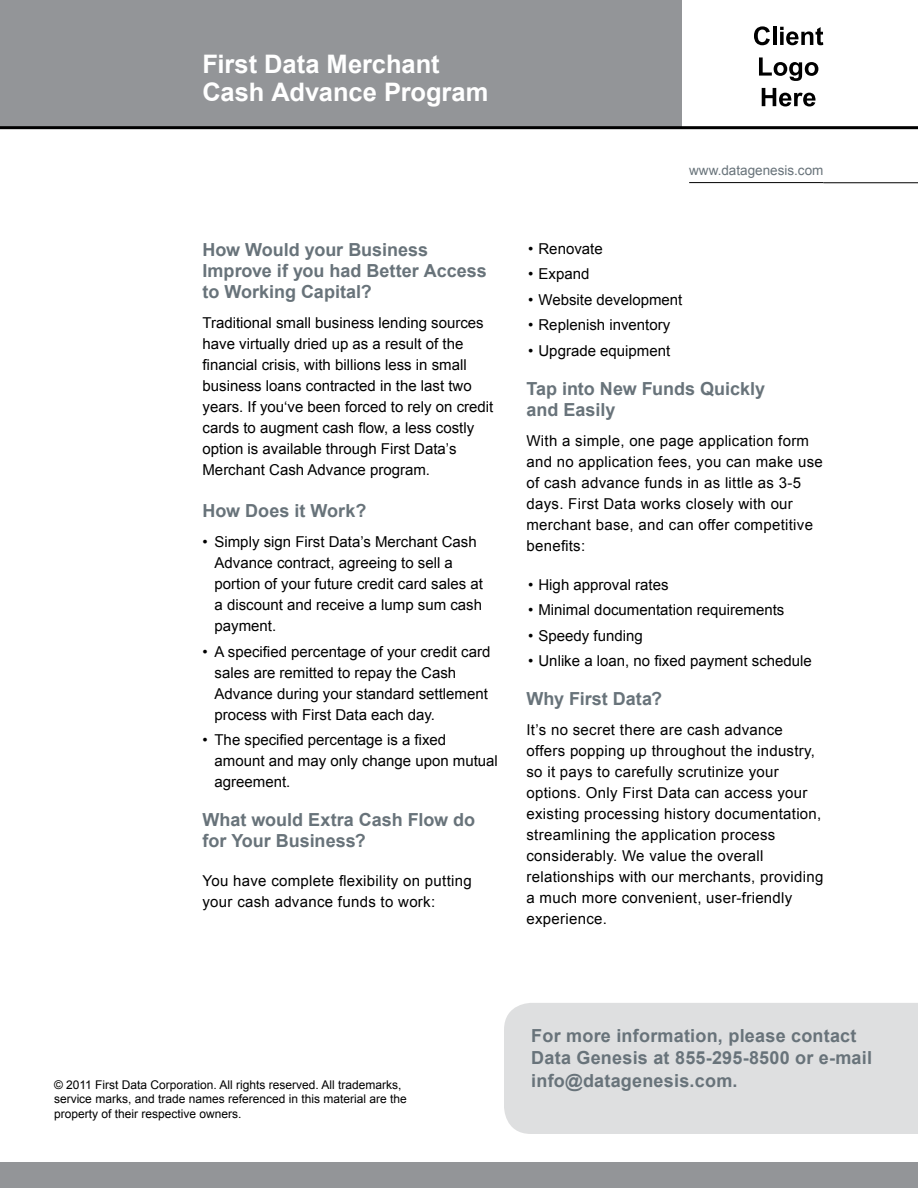
<style>
.page{position:relative;width:918px;height:1188px;background:#fff}
.page>*{position:absolute;margin:0;border:0;box-sizing:border-box;transform-origin:0 0}
.t1{font:700 25.5px/28.5px "Arial";color:#fff}
.t2{font:700 18px/21px "Arial";color:#68737a}
.t3{font:15px/21px "Arial";color:#000}
.t4{font:15px/21px "Arial";letter-spacing:.02em;color:#000}
.t5{font:13.5px "Arial";color:#68737a}
.t6{font:12px/14.4px "Arial";color:#000}
</style>
<div class="page">
<div style="left:0;top:0;width:681px;height:128px;background:#939598"></div>
<div style="left:0;top:1163px;width:918px;height:25px;background:#939598"></div>
<svg style="left:754px;top:26px;width:16px;height:19px"></svg>
<hr style="left:773px;top:27px;width:4px;height:18px;background:#000">
<svg style="left:780px;top:27px;width:43px;height:18px"></svg>
<svg style="left:759px;top:57px;width:59px;height:24px"></svg>
<svg style="left:762px;top:88px;width:54px;height:18px"></svg>
<hr style="left:0;top:126px;width:918px;height:3px;background:#000">
<hr style="left:824px;top:182px;width:94px;height:1px;background:#000">
<div style="left:504px;top:1003px;width:414px;height:131px;background:#dedfe0"></div>
<hr style="left:689px;top:182px;width:135px;height:1px;background:#000">
<h1 class="t1" style="left:202px;top:50px;width:287px">First Data Merchant<br>Cash Advance Program</h1>
<p class="t2" style="left:202px;top:240px;width:286px">How Would your Business<br>Improve if you had Better Access to Working Capital?</p>
<p class="t3" style="left:202px;top:312px;width:292px">Traditional small business lending sources have virtually dried up as a result of the financial crisis, with billions less in small business loans contracted in the last two years. If you‘ve been forced to rely on credit cards to augment cash flow, a less costly option is available through First Data’s Merchant Cash Advance program.</p>
<p class="t2" style="left:202px;top:501px;width:165px">How Does it Work?</p>
<p class="t3" style="left:214px;top:532px;width:270px;text-indent:-12px">• Simply sign First Data’s Merchant Cash Advance contract, agreeing to sell a portion of your future credit card sales at a discount and receive a lump sum cash payment.</p>
<p class="t3" style="left:214px;top:641px;width:277px;text-indent:-12px">• A specified percentage of your credit card sales are remitted to repay the Cash Advance during your standard settlement process with First Data each day.</p>
<p class="t3" style="left:214px;top:730px;width:285px;text-indent:-12px">• The specified percentage is a fixed amount and may only change upon mutual agreement.</p>
<p class="t2" style="left:202px;top:810px;width:274px">What would Extra Cash Flow do for Your Business?</p>
<p class="t4" style="left:202px;top:871px;width:271px">You have complete flexibility on putting your cash advance funds to work:</p>
<p class="t5" style="left:689px;top:162px;width:136px">www.datagenesis.com</p>
<p class="t3" style="left:528px;top:238px;width:76px">• Renovate</p>
<p class="t3" style="left:528px;top:264px;width:63px">• Expand</p>
<p class="t3" style="left:528px;top:289px;width:156px">• Website development</p>
<p class="t3" style="left:528px;top:315px;width:144px">• Replenish inventory</p>
<p class="t3" style="left:528px;top:340px;width:144px">• Upgrade equipment</p>
<p class="t2" style="left:526px;top:379px;width:240px">Tap into New Funds Quickly and Easily</p>
<p class="t4" style="left:526px;top:430px;width:298px">With a simple, one page application form and no application fees, you can make use of cash advance funds in as little as 3-5 days. First Data works closely with our merchant base, and can offer competitive benefits:</p>
<p class="t3" style="left:528px;top:574px;width:142px">• High approval rates</p>
<p class="t3" style="left:528px;top:600px;width:258px">• Minimal documentation requirements</p>
<p class="t3" style="left:528px;top:625px;width:116px">• Speedy funding</p>
<p class="t3" style="left:528px;top:651px;width:285px">• Unlike a loan, no fixed payment schedule</p>
<p class="t2" style="left:526px;top:689px;width:137px">Why First Data?</p>
<p class="t4" style="left:526px;top:720px;width:298px">It’s no secret there are cash advance offers popping up throughout the industry, so it pays to carefully scrutinize your options. Only First Data can access your existing processing history documentation, streamlining the application process considerably. We value the overall relationships with our merchants, providing a much more convenient, user-friendly experience.</p>
<p class="t6" style="left:54px;top:1078px;width:354px">© 2011 First Data Corporation. All rights reserved. All trademarks, service marks, and trade names referenced in this material are the property of their respective owners.</p>
<p class="t2" style="left:531px;top:1025px;width:342px;line-height:22.5px">For more information, please contact<br>Data Genesis at 855-295-8500 or e-mail info@datagenesis.com.</p>
</div>
